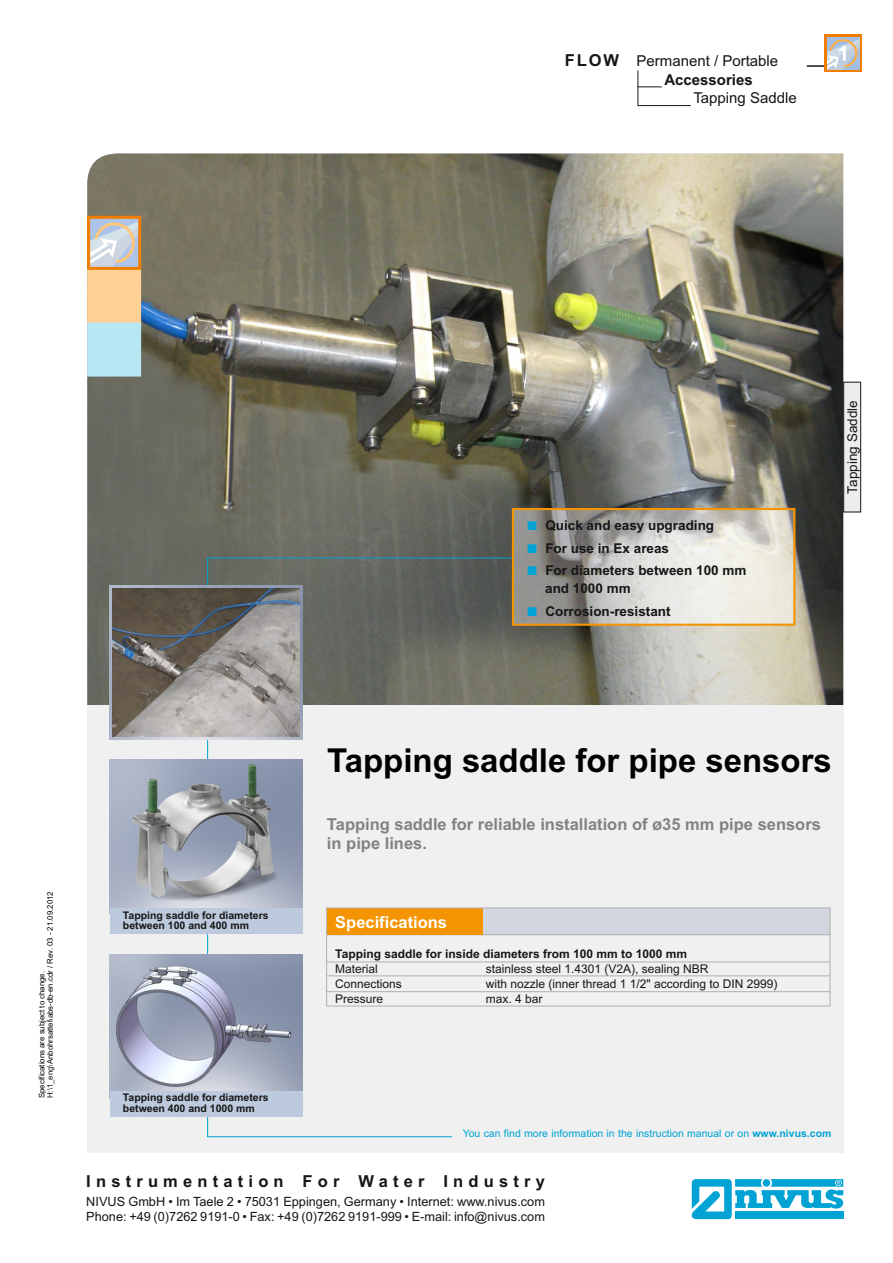
<style>
.page{position:relative;width:893px;height:1263px;background:#fff}
.page>*{position:absolute;margin:0;border:0;box-sizing:border-box;transform-origin:0 0}
.t1{font:700 33px "Arial";color:#000}
.t2{font:700 16.5px/19.5px "Arial";color:#818281}
.t3{font:700 16.5px "Arial";letter-spacing:.315em;color:#151616}
.t4{font:700 16.5px "Arial";color:#fff}
.t5{font:15px "Arial";color:#151616}
.t6{font:700 15px "Arial";color:#151616}
.t7{font:700 13.5px/22.5px "Arial";color:#151616}
.t8{font:13.5px "Arial";color:#151616}
.t9{font:12.75px/15px "Arial";color:#151616}
.t10{font:12px "Arial";color:#151616}
.t11{font:700 12px "Arial";color:#151616}
.t12{font:700 10.5px/10.5px "Arial";color:#151616}
.t13{font:10.5px "Arial";color:#00a3d4}
.t14{font:7.8px/7.9px "Arial";color:#000}
.s1{color:#151616}
.s2{font-weight:700}
</style>
<div class="page">
<img style="left:87px;top:153px;width:756px;height:552px">
<div style="left:234px;top:167px;width:22px;height:137px;background:#7a7663"></div>
<div style="left:87px;top:705px;width:756px;height:448px;background:#f0f0f0"></div>
<svg style="left:207px;top:557px;width:307px;height:581px"></svg>
<div style="left:512px;top:508px;width:283px;height:118px;border:2px solid #f59403"></div>
<hr style="left:327px;top:961px;width:503px;height:1px;background:#afb0b0">
<hr style="left:327px;top:975px;width:503px;height:1px;background:#afb0b0">
<hr style="left:327px;top:991px;width:503px;height:1px;background:#afb0b0">
<hr style="left:327px;top:1005px;width:503px;height:1px;background:#afb0b0">
<div style="left:480px;top:908px;width:350px;height:27px;background:#d1d6df"></div>
<hr style="left:327px;top:934px;width:503px;height:1px;background:#afb0b0">
<hr style="left:830px;top:907px;width:1px;height:99px;background:#afb0b0">
<div style="left:327px;top:908px;width:155px;height:27px;background:#f59403"></div>
<hr style="left:326px;top:907px;width:1px;height:99px;background:#afb0b0">
<hr style="left:327px;top:907px;width:503px;height:1px;background:#afb0b0">
<svg style="left:87px;top:221px;width:56px;height:157px;background:#d2d4c4"></svg>
<div style="left:87px;top:216px;width:54px;height:54px;border:3px solid #f27e00"></div>
<img style="left:110px;top:759px;width:192px;height:149px">
<img style="left:133px;top:764px;width:145px;height:137px">
<img style="left:150px;top:865px;width:128px;height:37px">
<img style="left:110px;top:585px;width:192px;height:154px">
<img style="left:110px;top:954px;width:192px;height:137px">
<div style="left:110px;top:908px;width:192px;height:26px;background:#bdc9dc"></div>
<img style="left:113px;top:588px;width:186px;height:148px">
<div style="left:110px;top:1091px;width:192px;height:26px;background:#bdc9dc"></div>
<svg style="left:843px;top:381px;width:18px;height:132px;background:#d3d4d4"></svg>
<svg style="left:691px;top:1179px;width:152px;height:40px"></svg>
<div style="left:825px;top:34px;width:37px;height:38px;background:#f27e00"></div>
<hr style="left:807px;top:66px;width:36px;height:1px;background:#151616">
<svg style="left:637px;top:70px;width:54px;height:36px"></svg>
<div style="left:825px;top:35px;width:37px;height:37px;background:#f27e00"></div>
<div style="left:827px;top:37px;width:33px;height:33px;background:#a1bee6"></div>
<svg style="left:827px;top:39px;width:33px;height:31px"></svg>
<svg style="left:513px;top:509px;width:281px;height:116px;background:#c5c1b8"></svg>
<p class="t3" style="left:565px;top:54px;width:56px">FLOW</p>
<p class="t5" style="left:636px;top:56px;width:143px">Permanent / Portable</p>
<p class="t6" style="left:664px;top:74px;width:90px">Accessories</p>
<p class="t5" style="left:693px;top:92px;width:105px">Tapping Saddle</p>
<p class="t7" style="left:545px;top:516px;width:203px">Quick and easy upgrading<br>For use in Ex areas<br>For diameters between 100 mm</p>
<p class="t7" style="left:545px;top:579px;width:127px">and 1000 mm<br>Corrosion-resistant</p>
<p class="t8" style="left:847px;top:493px;width:95px;rotate:-90deg">Tapping Saddle</p>
<p class="t14" style="left:39px;top:1098px;width:208px;rotate:-90deg">Specifications are subject to change.<br><span class="s1">H:\1_eng\</span>Anbohrsattel\abs-db-en.cdr / Rev. 03 - 21.09.2012</p>
<p class="t12" style="left:123px;top:911px;width:147px">Tapping saddle for diameters between 100 and 400 mm</p>
<p class="t12" style="left:123px;top:1093px;width:147px">Tapping saddle for diameters between 400 and 1000 mm</p>
<h1 class="t1" style="left:327px;top:748px;width:506px">Tapping saddle for pipe sensors</h1>
<p class="t2" style="left:327px;top:816px;width:495px">Tapping saddle for reliable installation of ø35 mm pipe sensors in pipe lines.</p>
<p class="t4" style="left:335px;top:916px;width:113px">Specifications</p>
<p class="t11" style="left:335px;top:949px;width:353px">Tapping saddle for inside diameters from 100 mm to 1000 mm</p>
<p class="t10" style="left:335px;top:964px;width:44px">Material</p>
<p class="t10" style="left:486px;top:964px;width:224px">stainless steel 1.4301 (V2A), sealing NBR</p>
<p class="t10" style="left:335px;top:979px;width:68px">Connections</p>
<p class="t10" style="left:486px;top:979px;width:293px">with nozzle (inner thread 1 1/2" according to DIN 2999)</p>
<p class="t10" style="left:335px;top:994px;width:50px">Pressure</p>
<p class="t10" style="left:486px;top:994px;width:58px">max. 4 bar</p>
<p class="t13" style="left:463px;top:1129px;width:370px">You can find more information in the instruction manual or on <span class="s2">www.nivus.com</span></p>
<p class="t3" style="left:86px;top:1175px;width:460px">Instrumentation For Water Industry</p>
<p class="t9" style="left:86px;top:1195px;width:460px">NIVUS GmbH • Im Taele 2 • 75031 Eppingen, Germany • Internet: www.nivus.com<br>Phone: +49 (0)7262 9191-0 • Fax: +49 (0)7262 9191-999 • E-mail: info@nivus.com</p>
</div>
